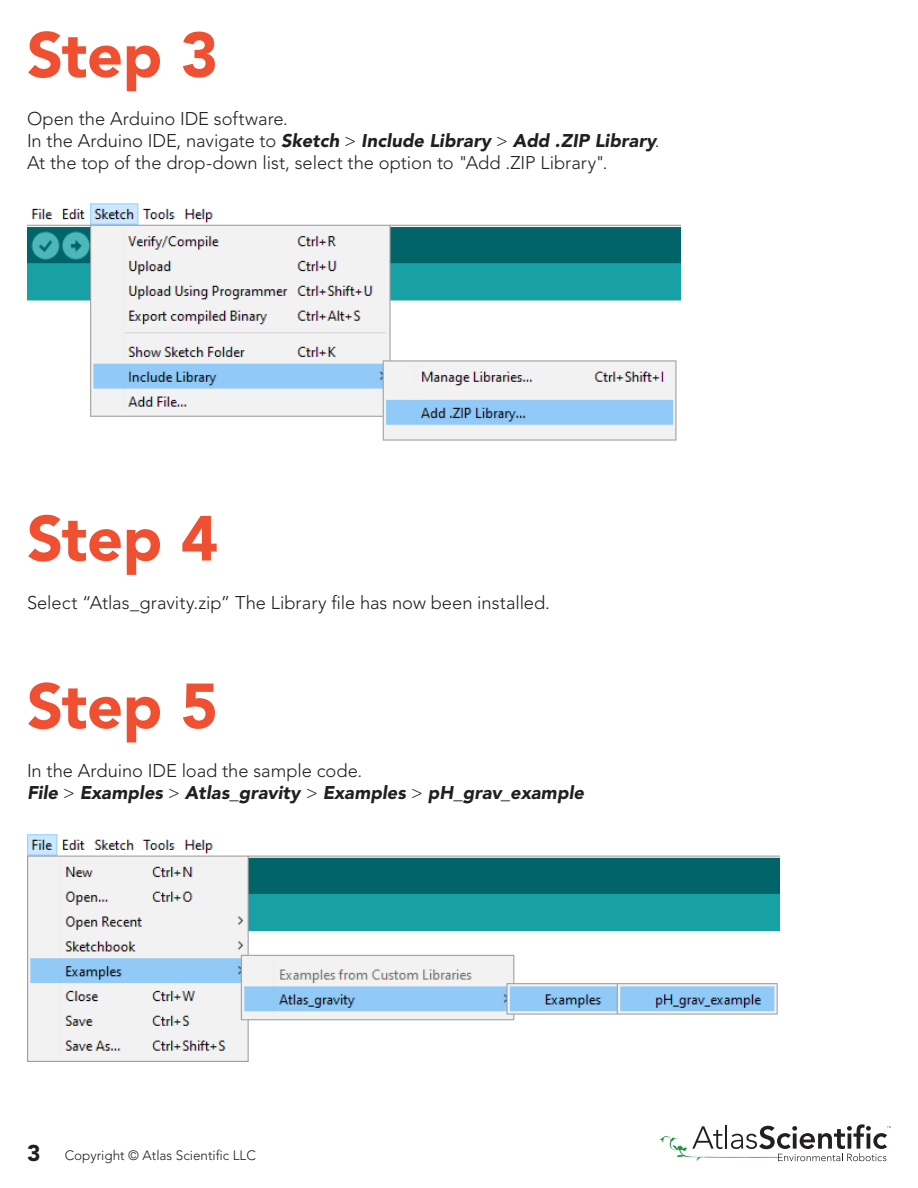
<style>
.page{position:relative;width:918px;height:1188px;background:#fff}
.page>*{position:absolute;margin:0;border:0;box-sizing:border-box;transform-origin:0 0}
.t1{font:900 63px "Avenir";letter-spacing:-.01em;color:#ef5032}
.t2{font:300 18.3px/22px "Avenir";color:#231f20}
.t3{font:italic 900 18.3px/22px "Avenir";letter-spacing:.005em;color:#231f20}
.t4{font:300 13.5px "Avenir";color:#231f20}
.s1{font-weight:900;font-style:italic}
.s2{font-weight:300;font-style:normal}
.s3{font-weight:900;font-size:22.65px}
</style>
<div class="page">
<img style="left:27px;top:203px;width:654px;height:238px">
<img style="left:27px;top:834px;width:753px;height:228px">
<svg style="left:660px;top:1124px;width:231px;height:37px"></svg>
<h1 class="t1" style="left:27px;top:17px;width:193px">Step 3</h1>
<p class="t2" style="left:27px;top:108px;width:634px">Open the Arduino IDE software.<br>In the Arduino IDE, navigate to <span class="s1">Sketch</span> &gt; <span class="s1">Include Library</span> &gt; <span class="s1">Add .ZIP Library</span>.<br>At the top of the drop-down list, select the option to "Add .ZIP Library".</p>
<h1 class="t1" style="left:27px;top:500px;width:193px">Step 4</h1>
<p class="t2" style="left:27px;top:592px;width:525px">Select “Atlas_gravity.zip” The Library file has now been installed.</p>
<h1 class="t1" style="left:27px;top:668px;width:193px">Step 5</h1>
<p class="t3" style="left:27px;top:759px;width:559px"><span class="s2">In the Arduino IDE load the sample code.<br></span>File <span class="s2">&gt;</span> Examples <span class="s2">&gt;</span> Atlas_gravity <span class="s2">&gt;</span> Examples <span class="s2">&gt;</span> pH_grav_example</p>
<p class="t4" style="left:27px;top:1148px;width:230px"><span class="s3">3</span> Copyright © Atlas Scientific LLC</p>
</div>
